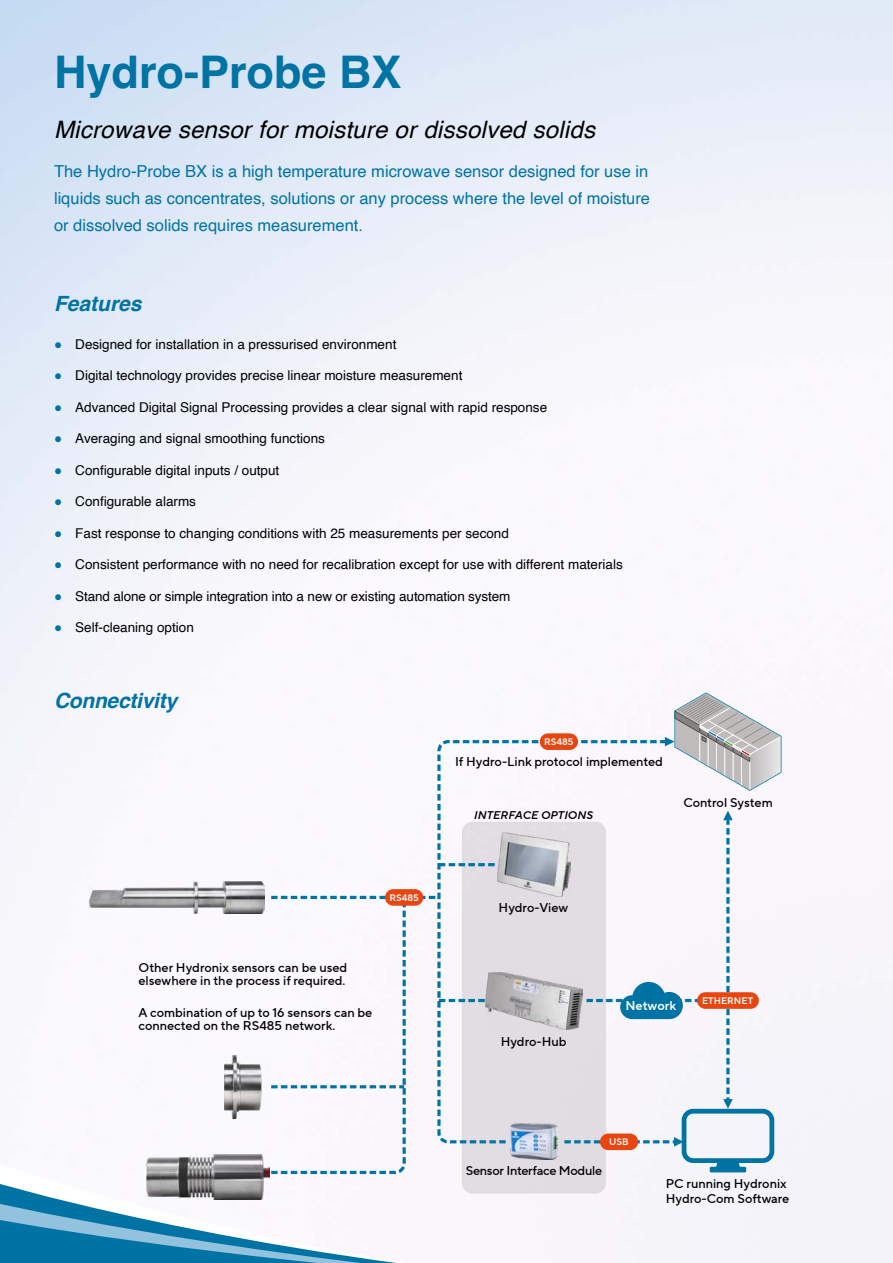
<style>
.page{position:relative;width:893px;height:1263px;background:#fff}
.page>*{position:absolute;margin:0;border:0;box-sizing:border-box;transform-origin:0 0}
.t1{font:700 45px "Helvetica";color:#0073a5}
.t2{font:italic 24px "Helvetica";letter-spacing:.01em;color:#000}
.t3{font:italic 700 21px "Helvetica";letter-spacing:-.01em;color:#0073a5}
.t4{font:16.5px/27px "Helvetica";color:#0073a5;text-align:justify}
.t5{font:13.5px "Helvetica";color:#000}
.t6{font:500 12.75px/12.8px "TT Norms Pro";color:#000}
.t7{font:500 12.75px "TT Norms Pro";letter-spacing:-.02em;color:#000}
.t8{font:12.75px "TT Norms Pro Dm Bd";color:#fff}
.t9{font:11.1px "TT Norms Pro Dm Bd It";color:#000}
.t10{font:9.45px "TT Norms Pro Dm Bd";color:#fff}
.s1{color:#0073a5}
</style>
<div class="page">
<img style="left:0;top:0;width:893px;height:1263px">
<div style="left:463px;top:823px;width:141px;height:369px;background:#e1dce2;border-radius:9px"></div>
<img style="left:89px;top:882px;width:175px;height:31px">
<img style="left:510px;top:1145px;width:48px;height:14px">
<div style="left:682px;top:1109px;width:92px;height:54px;border:5px solid #0073a5;border-radius:9px"></div>
<div style="left:710px;top:1167px;width:36px;height:5px;background:#0073a5"></div>
<svg style="left:716px;top:1160px;width:24px;height:7px"></svg>
<svg style="left:723px;top:1009px;width:10px;height:100px"></svg>
<svg style="left:723px;top:811px;width:10px;height:181px"></svg>
<svg style="left:600px;top:1137px;width:84px;height:9px"></svg>
<div style="left:697px;top:992px;width:62px;height:17px;background:#e84610;border-radius:8px"></div>
<svg style="left:435px;top:738px;width:235px;height:407px"></svg>
<svg style="left:268px;top:896px;width:217px;height:279px"></svg>
<svg style="left:586px;top:982px;width:117px;height:37px"></svg>
<div style="left:600px;top:1133px;width:38px;height:17px;background:#e84610;border-radius:8px"></div>
<div style="left:540px;top:733px;width:38px;height:17px;background:#e84610;border-radius:8px"></div>
<div style="left:385px;top:889px;width:38px;height:17px;background:#e84610;border-radius:8px"></div>
<svg style="left:665px;top:692px;width:116px;height:99px"></svg>
<img style="left:146px;top:1154px;width:124px;height:45px">
<img style="left:224px;top:1055px;width:46px;height:63px">
<h1 class="t1" style="left:54px;top:44px;width:349px">Hydro-Probe BX</h1>
<h2 class="t2" style="left:54px;top:110px;width:542px">Microwave sensor for moisture or dissolved solids</h2>
<p class="t4" style="left:54px;top:159px;width:598px">The Hydro-Probe BX is a high temperature microwave sensor designed for use in liquids such as concentrates, solutions or any process where the level of moisture or dissolved solids requires measurement.</p>
<h3 class="t3" style="left:54px;top:290px;width:89px">Features</h3>
<p class="t5" style="left:54px;top:333px;width:344px"><span class="s1">●</span> Designed for installation in a pressurised environment</p>
<p class="t5" style="left:54px;top:365px;width:410px"><span class="s1">●</span> Digital technology provides precise linear moisture measurement</p>
<p class="t5" style="left:54px;top:396px;width:495px"><span class="s1">●</span> Advanced Digital Signal Processing provides a clear signal with rapid response</p>
<p class="t5" style="left:54px;top:428px;width:272px"><span class="s1">●</span> Averaging and signal smoothing functions</p>
<p class="t5" style="left:54px;top:459px;width:227px"><span class="s1">●</span> Configurable digital inputs / output</p>
<p class="t5" style="left:54px;top:491px;width:144px"><span class="s1">●</span> Configurable alarms</p>
<p class="t5" style="left:54px;top:522px;width:456px"><span class="s1">●</span> Fast response to changing conditions with 25 measurements per second</p>
<p class="t5" style="left:54px;top:554px;width:570px"><span class="s1">●</span> Consistent performance with no need for recalibration except for use with different materials</p>
<p class="t5" style="left:54px;top:585px;width:458px"><span class="s1">●</span> Stand alone or simple integration into a new or existing automation system</p>
<p class="t5" style="left:54px;top:617px;width:141px"><span class="s1">●</span> Self-cleaning option</p>
<h3 class="t3" style="left:54px;top:688px;width:125px">Connectivity</h3>
<p class="t10" style="left:389px;top:890px;width:31px">RS485</p>
<p class="t6" style="left:139px;top:961px;width:210px">Other Hydronix sensors can be used elsewhere in the process if required.</p>
<p class="t6" style="left:139px;top:1006px;width:235px">A combination of up to 16 sensors can be connected on the RS485 network.</p>
<p class="t10" style="left:544px;top:735px;width:31px">RS485</p>
<p class="t6" style="left:455px;top:755px;width:209px">If Hydro-Link protocol implemented</p>
<p class="t9" style="left:474px;top:807px;width:120px">INTERFACE OPTIONS</p>
<p class="t6" style="left:683px;top:796px;width:91px">Control System</p>
<p class="t6" style="left:499px;top:901px;width:71px">Hydro-View</p>
<p class="t6" style="left:501px;top:1035px;width:67px">Hydro-Hub</p>
<p class="t8" style="left:625px;top:996px;width:52px">Network</p>
<p class="t10" style="left:702px;top:993px;width:53px">ETHERNET</p>
<p class="t7" style="left:466px;top:1161px;width:138px">Sensor Interface Module</p>
<p class="t10" style="left:609px;top:1135px;width:21px">USB</p>
<p class="t6" style="left:666px;top:1176px;width:125px;line-height:14.4px">PC running Hydronix<br>Hydro-Com Software</p>
</div>
